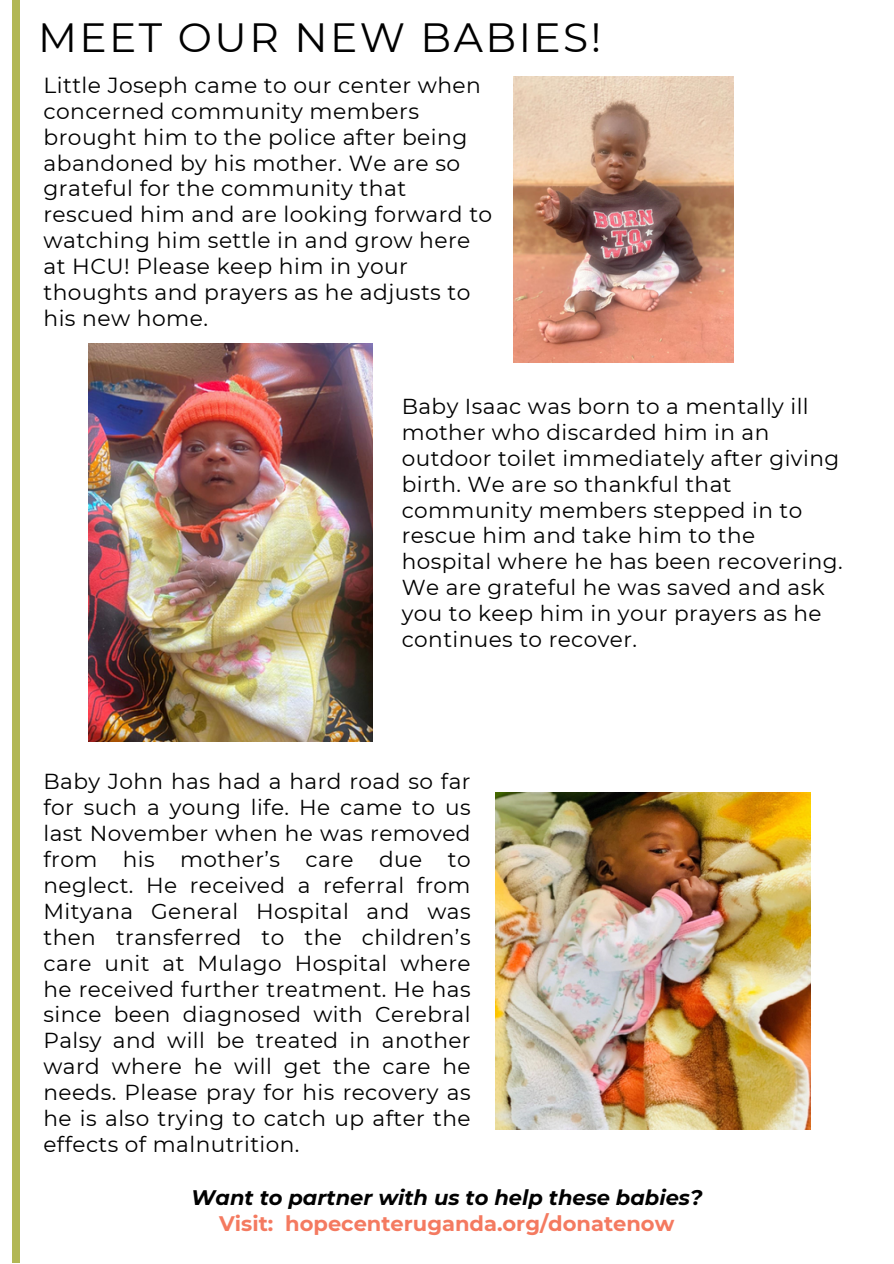
<style>
.page{position:relative;width:894px;height:1264px;background:#fff}
.page>*{position:absolute;margin:0;border:0;box-sizing:border-box;transform-origin:0 0}
.t1{font:40.8px "Montserrat";letter-spacing:.06em;color:#010101}
.t2{font:21.75px/25.8px "Montserrat";letter-spacing:.02em;color:#010101}
.t3{font:21.6px/25.8px "Montserrat";letter-spacing:.02em;color:#010101}
.t4{font:italic 700 21px/25.8px "Montserrat";color:#010101;text-align:center}
.s1{font-style:normal;color:#f47a60}
</style>
<div class="page">
<div style="left:12px;top:0;width:7px;height:1262px;background:#b2b755"></div>
<img style="left:513px;top:77px;width:220px;height:285px">
<img style="left:88px;top:343px;width:284px;height:399px">
<img style="left:495px;top:792px;width:315px;height:336px">
<p class="t1" style="left:38px;top:12px;width:564px">MEET OUR NEW BABIES!</p>
<p class="t2" style="left:43px;top:72px;width:450px">Little Joseph came to our center when concerned community members brought him to the police after being abandoned by his mother. We are so grateful for the community that rescued him and are looking forward to watching him settle in and grow here at HCU! Please keep him in your thoughts and prayers as he adjusts to his new home.</p>
<p class="t3" style="left:401px;top:393px;width:442px">Baby Isaac was born to a mentally ill mother who discarded him in an outdoor toilet immediately after giving birth. We are so thankful that community members stepped in to rescue him and take him to the hospital where he has been recovering.<br>We are grateful he was saved and ask you to keep him in your prayers as he continues to recover.</p>
<p class="t3" style="left:43px;top:768px;width:428px;text-align:justify">Baby John has had a hard road so far for such a young life. He came to us last November when he was removed from his mother’s care due to neglect. He received a referral from Mityana General Hospital and was then transferred to the children’s care unit at Mulago Hospital where he received further treatment. He has since been diagnosed with Cerebral Palsy and will be treated in another ward where he will get the care he needs. Please pray for his recovery as he is also trying to catch up after the effects of malnutrition.</p>
<h2 class="t4" style="left:191px;top:1184px;width:512px">Want to partner with us to help these babies?<br><span class="s1">Visit: hopecenteruganda.org/donatenow</span></h2>
</div>
